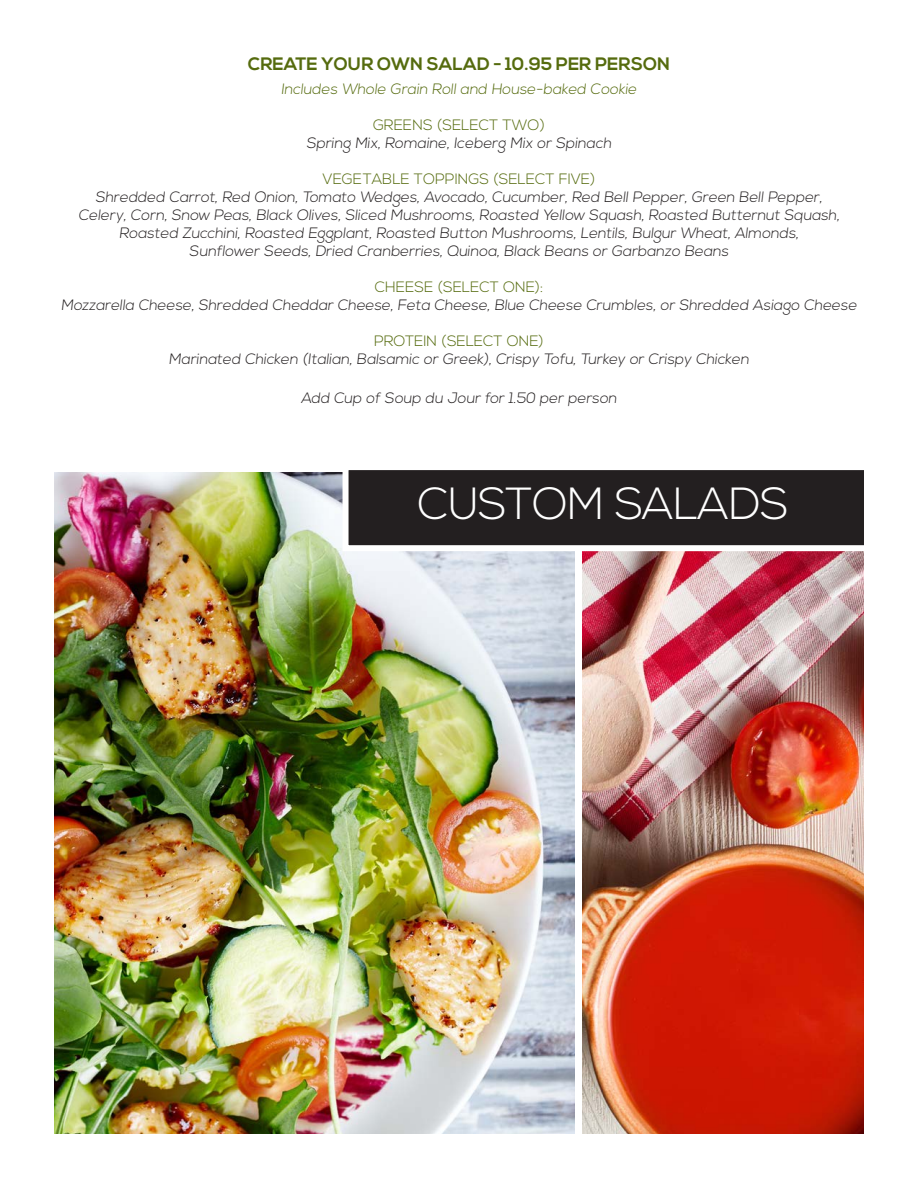
<style>
.page{position:relative;width:918px;height:1188px;background:#fff}
.page>*{position:absolute;margin:0;border:0;box-sizing:border-box;transform-origin:0 0}
.t1{font:300 45px "Nexa";letter-spacing:-.02em;color:#fff}
.t2{font:700 18px "Nexa";color:#556b0e}
.t3{font:300 15px/18px "Nexa";color:#231f20;text-align:center}
.t4{font:300 15px "Nexa";color:#556b0e}
</style>
<div class="page">
<img style="left:54px;top:473px;width:520px;height:661px">
<img style="left:582px;top:551px;width:282px;height:583px">
<div style="left:346px;top:467px;width:521px;height:81px;background:#231f20"></div>
<div style="left:343px;top:464px;width:527px;height:87px;border:6px solid #fff"></div>
<p class="t2" style="left:248px;top:53px;width:424px">CREATE YOUR OWN SALAD - 10.95 PER PERSON</p>
<p class="t4" style="left:281px;top:80px;width:359px">Includes Whole Grain Roll and House-baked Cookie</p>
<p class="t4" style="left:373px;top:116px;width:173px">GREENS (SELECT TWO)</p>
<p class="t3" style="left:306px;top:134px;width:309px">Spring Mix, Romaine, Iceberg Mix or Spinach</p>
<p class="t4" style="left:323px;top:170px;width:274px">VEGETABLE TOPPINGS (SELECT FIVE)</p>
<p class="t3" style="left:78px;top:188px;width:765px">Shredded Carrot, Red Onion, Tomato Wedges, Avocado, Cucumber, Red Bell Pepper, Green Bell Pepper, Celery, Corn, Snow Peas, Black Olives, Sliced Mushrooms, Roasted Yellow Squash, Roasted Butternut Squash, Roasted Zucchini, Roasted Eggplant, Roasted Button Mushrooms, Lentils, Bulgur Wheat, Almonds,<br>Sunflower Seeds, Dried Cranberries, Quinoa, Black Beans or Garbanzo Beans</p>
<p class="t4" style="left:375px;top:278px;width:170px">CHEESE (SELECT ONE):</p>
<p class="t3" style="left:61px;top:296px;width:800px">Mozzarella Cheese, Shredded Cheddar Cheese, Feta Cheese, Blue Cheese Crumbles, or Shredded Asiago Cheese</p>
<p class="t4" style="left:374px;top:332px;width:171px">PROTEIN (SELECT ONE)</p>
<p class="t3" style="left:169px;top:350px;width:584px">Marinated Chicken (Italian, Balsamic or Greek), Crispy Tofu, Turkey or Crispy Chicken</p>
<p class="t3" style="left:301px;top:390px;width:320px">Add Cup of Soup du Jour for 1.50 per person</p>
<p class="t1" style="left:418px;top:478px;width:372px">CUSTOM SALADS</p>
</div>
